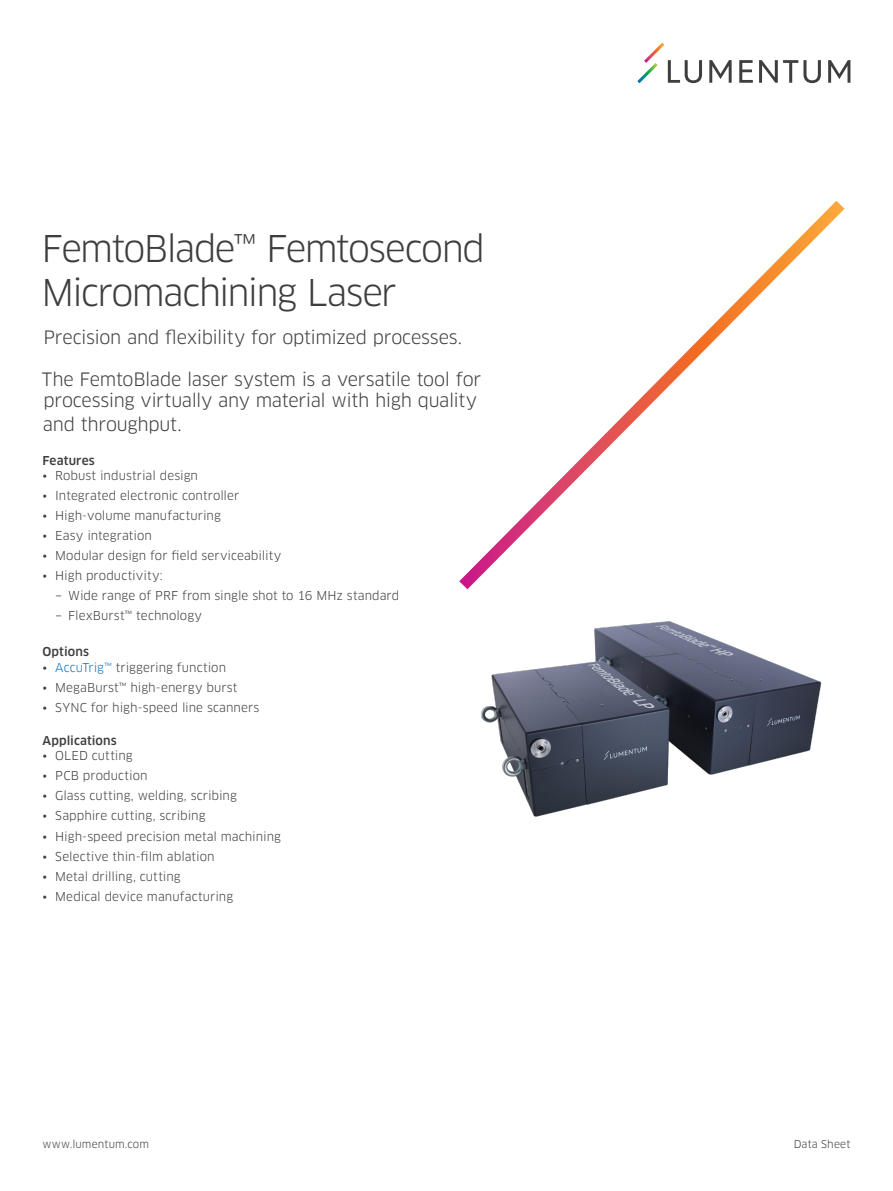
<style>
.page{position:relative;width:893px;height:1191px;background:#fff}
.page>*{position:absolute;margin:0;border:0;box-sizing:border-box;transform-origin:0 0}
.Cover_Headline_36pt{font:36px "Clan Pro";letter-spacing:-.045em;color:#3e3e3f}
.Intro_text_12_16pt{font:18px/21px "Clan Pro";letter-spacing:-.02em;color:#3e3e3f}
.Product_number_20pt{font:18px "Clan Pro";letter-spacing:-.02em;color:#3e3e3f}
.t1{font:12px "Clan Pro";letter-spacing:.005em;color:#3e3e3f}
.Body_subhead_8_11pt{font:500 12px "Clan Pro";letter-spacing:.01em;color:#3e3e3f}
.Body_subhead_after_b{font:500 12px "Clan Pro";letter-spacing:.005em;color:#3e3e3f}
.t2{font:10.5px "Clan Pro";letter-spacing:.015em;color:#3e3e3f}
.s1{color:#1074bc}
</style>
<div class="page">
<svg style="left:709px;top:60px;width:23px;height:23px"></svg>
<svg style="left:739px;top:60px;width:14px;height:23px"></svg>
<svg style="left:759px;top:60px;width:62px;height:23px"></svg>
<svg style="left:828px;top:60px;width:22px;height:23px"></svg>
<svg style="left:637px;top:43px;width:65px;height:40px"></svg>
<svg style="left:474px;top:201px;width:370px;height:365px"></svg>
<img style="left:459px;top:566px;width:363px;height:251px">
<p class="Cover_Headline_36pt" style="left:42px;top:227px;width:445px">FemtoBlade™ Femtosecond</p>
<p class="Cover_Headline_36pt" style="left:42px;top:271px;width:357px">Micromachining Laser</p>
<p class="Product_number_20pt" style="left:44px;top:326px;width:420px">Precision and flexibility for optimized processes.</p>
<p class="Intro_text_12_16pt" style="left:42px;top:368px;width:441px">The FemtoBlade laser system is a versatile tool for processing virtually any material with high quality</p>
<p class="Intro_text_12_16pt" style="left:43px;top:413px;width:140px">and throughput.</p>
<p class="Body_subhead_8_11pt" style="left:43px;top:453px;width:54px">Features</p>
<p class="t1" style="left:43px;top:469px;width:157px">• Robust industrial design</p>
<p class="t1" style="left:43px;top:489px;width:198px">• Integrated electronic controller</p>
<p class="t1" style="left:43px;top:509px;width:180px">• High-volume manufacturing</p>
<p class="t1" style="left:43px;top:529px;width:111px">• Easy integration</p>
<p class="t1" style="left:43px;top:549px;width:240px">• Modular design for field serviceability</p>
<p class="t1" style="left:43px;top:569px;width:122px">• High productivity:</p>
<p class="t1" style="left:55px;top:589px;width:346px">− Wide range of PRF from single shot to 16 MHz standard</p>
<p class="t1" style="left:55px;top:609px;width:148px">− FlexBurst™ technology</p>
<p class="Body_subhead_8_11pt" style="left:43px;top:644px;width:48px">Options</p>
<p class="t1" style="left:43px;top:660px;width:185px">• <span class="s1">AccuTrig™</span> triggering function</p>
<p class="t1" style="left:43px;top:680px;width:197px">• MegaBurst™ high-energy burst</p>
<p class="t1" style="left:43px;top:700px;width:218px">• SYNC for high-speed line scanners</p>
<p class="Body_subhead_after_b" style="left:43px;top:733px;width:76px">Applications</p>
<p class="t1" style="left:43px;top:749px;width:92px">• OLED cutting</p>
<p class="t1" style="left:43px;top:769px;width:107px">• PCB production</p>
<p class="t1" style="left:43px;top:789px;width:196px">• Glass cutting, welding, scribing</p>
<p class="t1" style="left:43px;top:809px;width:164px">• Sapphire cutting, scribing</p>
<p class="t1" style="left:43px;top:829px;width:240px">• High-speed precision metal machining</p>
<p class="t1" style="left:43px;top:849px;width:174px">• Selective thin-film ablation</p>
<p class="t1" style="left:43px;top:869px;width:140px">• Metal drilling, cutting</p>
<p class="t1" style="left:43px;top:889px;width:192px">• Medical device manufacturing</p>
<p class="t2" style="left:43px;top:1138px;width:108px">www.lumentum.com</p>
<p class="t2" style="left:794px;top:1138px;width:58px">Data Sheet</p>
</div>
